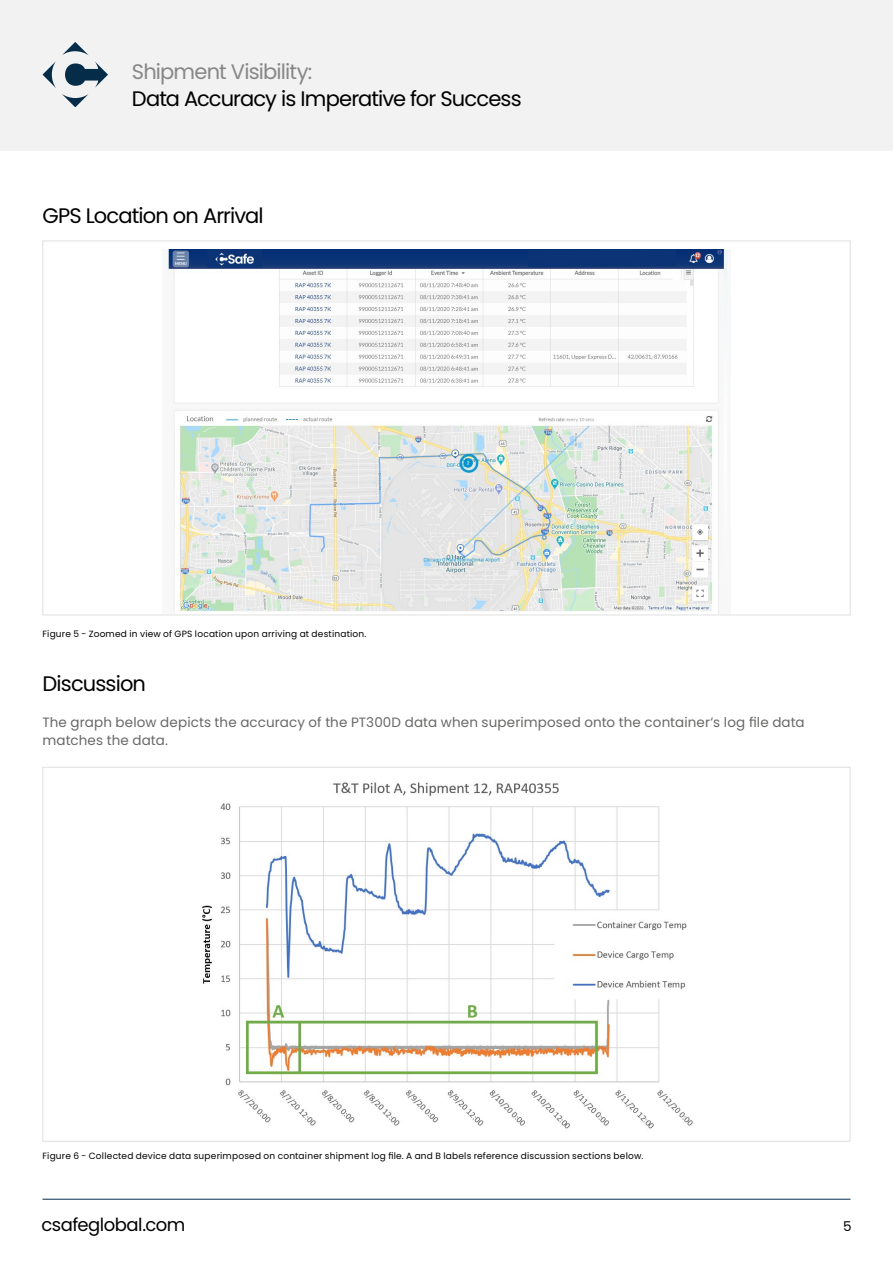
<style>
.page{position:relative;width:893px;height:1263px;background:#fff}
.page>*{position:absolute;margin:0;border:0;box-sizing:border-box;transform-origin:0 0}
.t1{font:21px "Poppins";letter-spacing:-.04em;color:#000}
.t2{font:21px "Poppins";letter-spacing:-.04em;color:#878787}
.t3{font:18px "Poppins";letter-spacing:-.03em;color:#000}
.t4{font:13.5px/18px "Poppins";letter-spacing:.01em;color:#686867}
.t5{font:13.5px "Poppins";color:#000}
.t6{font:9px "Poppins";letter-spacing:.025em;color:#000}
</style>
<div class="page">
<hr style="left:43px;top:1199px;width:807px;height:1px;background:#052c49">
<div style="left:0;top:0;width:893px;height:151px;background:#f2f2f2"></div>
<svg style="left:62px;top:43px;width:27px;height:12px"></svg>
<svg style="left:65px;top:61px;width:43px;height:27px"></svg>
<svg style="left:62px;top:94px;width:27px;height:13px"></svg>
<svg style="left:43px;top:61px;width:13px;height:27px"></svg>
<img style="left:168px;top:250px;width:559px;height:363px">
<img style="left:202px;top:782px;width:491px;height:347px">
<h1 class="t2" style="left:132px;top:59px;width:182px">Shipment Visibility:</h1>
<h1 class="t1" style="left:132px;top:86px;width:391px">Data Accuracy is Imperative for Success</h1>
<h1 class="t1" style="left:43px;top:203px;width:223px">GPS Location on Arrival</h1>
<p class="t6" style="left:43px;top:628px;width:325px">Figure 5 - Zoomed in view of GPS location upon arriving at destination.</p>
<h1 class="t1" style="left:43px;top:671px;width:105px">Discussion</h1>
<h3 class="t4" style="left:43px;top:713px;width:764px">The graph below depicts the accuracy of the PT300D data when superimposed onto the container’s log file data matches the data.</h3>
<p class="t6" style="left:43px;top:1150px;width:602px">Figure 6 - Collected device data superimposed on container shipment log file. A and B labels reference discussion sections below.</p>
<h2 class="t3" style="left:41px;top:1214px;width:145px">csafeglobal.com</h2>
<h3 class="t5" style="left:843px;top:1218px;width:10px">5</h3>
</div>
